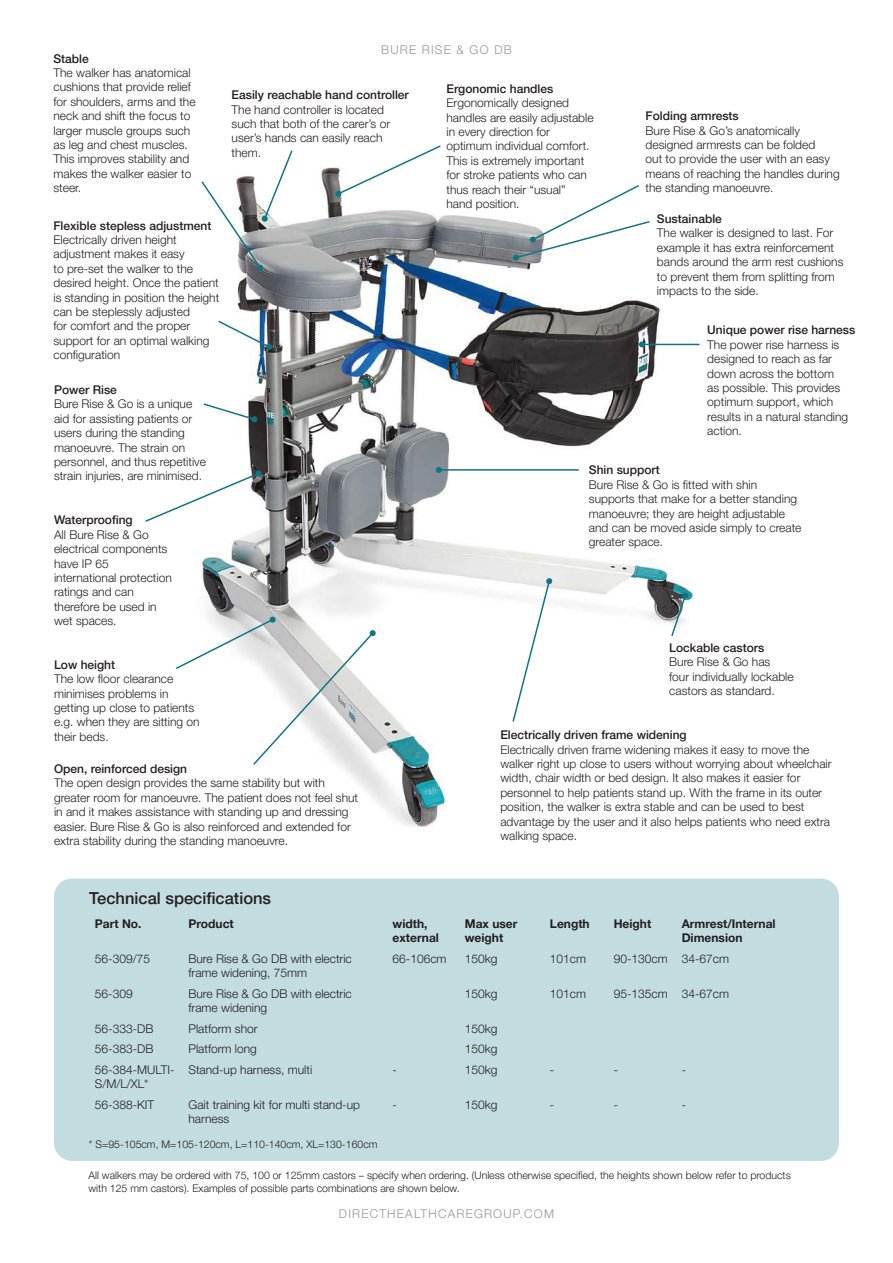
<style>
.page{position:relative;width:893px;height:1263px;background:#fff}
.page>*{position:absolute;margin:0;border:0;box-sizing:border-box;transform-origin:0 0}
.t1{font:500 16.5px "Helvetica Neue LT Pro";color:#231f20}
.t2{font:300 12px/14.4px "Helvetica Neue LT Pro";color:#231f20}
.t3{font:500 12px/14.4px "Helvetica Neue LT Pro";color:#231f20}
.t4{font:700 12px/14.4px "Helvetica Neue LT Pro";color:#231f20}
.t5{font:300 12px "Helvetica Neue LT Pro";letter-spacing:.1em;color:#939597}
.t6{font:300 10.5px "Helvetica Neue LT Pro";color:#231f20}
.s1{font-weight:500}
.s2{font-weight:300}
</style>
<div class="page">
<div style="left:54px;top:878px;width:785px;height:283px;background:#c3dce0;border-radius:18px"></div>
<img style="left:201px;top:167px;width:493px;height:659px">
<hr style="left:642px;top:344px;width:57px;height:1px;background:#0e7583">
<svg style="left:639px;top:341px;width:6px;height:6px"></svg>
<hr style="left:439px;top:469px;width:140px;height:2px;background:#0e7583">
<svg style="left:436px;top:467px;width:6px;height:6px"></svg>
<svg style="left:670px;top:594px;width:17px;height:44px"></svg>
<div style="left:682px;top:592px;width:6px;height:7px;background:#0e7583;border-radius:50%"></div>
<svg style="left:511px;top:578px;width:41px;height:145px"></svg>
<svg style="left:176px;top:617px;width:200px;height:149px"></svg>
<svg style="left:145px;top:470px;width:117px;height:53px"></svg>
<svg style="left:202px;top:402px;width:55px;height:20px"></svg>
<svg style="left:217px;top:319px;width:55px;height:31px"></svg>
<svg style="left:201px;top:150px;width:93px;height:121px"></svg>
<svg style="left:513px;top:184px;width:138px;height:77px"></svg>
<svg style="left:335px;top:145px;width:107px;height:52px"></svg>
<p class="t2" style="left:54px;top:51px;width:139px"><span class="s1">Stable<br></span>The walker has anatomical</p>
<p class="t2" style="left:54px;top:80px;width:139px">cushions that provide relief</p>
<p class="t2" style="left:54px;top:94px;width:144px">for shoulders, arms and the</p>
<p class="t2" style="left:54px;top:108px;width:138px">neck and shift the focus to</p>
<p class="t2" style="left:54px;top:123px;width:138px">larger muscle groups such</p>
<p class="t2" style="left:54px;top:137px;width:136px">as leg and chest muscles.</p>
<p class="t2" style="left:54px;top:152px;width:137px">This improves stability and</p>
<p class="t2" style="left:54px;top:166px;width:139px">makes the walker easier to</p>
<p class="t2" style="left:54px;top:180px;width:29px">steer.</p>
<p class="t3" style="left:54px;top:218px;width:159px">Flexible stepless adjustment<br><span class="s2">Electrically driven height</span></p>
<p class="t2" style="left:54px;top:247px;width:133px">adjustment makes it easy</p>
<p class="t2" style="left:54px;top:261px;width:141px">to pre-set the walker to the</p>
<p class="t2" style="left:54px;top:275px;width:167px">desired height. Once the patient is standing in position the height can be steplessly adjusted<br>for comfort and the proper support for an optimal walking configuration</p>
<p class="t2" style="left:54px;top:382px;width:140px"><span class="s1">Power Rise<br></span>Bure Rise &amp; Go is a unique</p>
<p class="t2" style="left:54px;top:411px;width:154px">aid for assisting patients or users during the standing manoeuvre. The strain on personnel, and thus repetitive strain injuries, are minimised.</p>
<p class="t2" style="left:54px;top:513px;width:119px"><span class="s1">Waterproofing<br></span>All Bure Rise &amp; Go electrical components have IP 65 international protection</p>
<p class="t2" style="left:54px;top:585px;width:104px">ratings and can therefore be used in wet spaces.</p>
<p class="t5" style="left:381px;top:42px;width:132px">BURE RISE &amp; GO DB</p>
<p class="t2" style="left:232px;top:87px;width:179px"><span class="s1">Easily reachable hand controller<br></span>The hand controller is located such that both of the carer’s or</p>
<p class="t2" style="left:232px;top:131px;width:152px">user’s hands can easily reach</p>
<p class="t2" style="left:232px;top:145px;width:31px">them.</p>
<p class="t2" style="left:446px;top:81px;width:149px"><span class="s1">Ergonomic handles<br></span>Ergonomically designed handles are easily adjustable in every direction for optimum individual comfort.<br>This is extremely important for stroke patients who can thus reach their “usual”</p>
<p class="t2" style="left:446px;top:196px;width:75px">hand position.</p>
<p class="t2" style="left:646px;top:108px;width:156px"><span class="s1">Folding armrests<br></span>Bure Rise &amp; Go’s anatomically</p>
<p class="t2" style="left:646px;top:137px;width:171px">designed armrests can be folded</p>
<p class="t2" style="left:646px;top:152px;width:186px">out to provide the user with an easy</p>
<p class="t2" style="left:646px;top:166px;width:196px">means of reaching the handles during</p>
<p class="t2" style="left:646px;top:180px;width:129px">the standing manoeuvre.</p>
<p class="t2" style="left:657px;top:211px;width:188px"><span class="s1">Sustainable<br></span>The walker is designed to last. For example it has extra reinforcement bands around the arm rest cushions to prevent them from splitting from impacts to the side.</p>
<p class="t2" style="left:707px;top:323px;width:150px"><span class="s1">Unique power rise harness<br></span>The power rise harness is designed to reach as far down across the bottom<br>as possible. This provides optimum support, which results in a natural standing</p>
<p class="t2" style="left:707px;top:423px;width:36px">action.</p>
<p class="t2" style="left:589px;top:463px;width:214px"><span class="s1">Shin support<br></span>Bure Rise &amp; Go is fitted with shin supports that make for a better standing manoeuvre; they are height adjustable and can be moved aside simply to create greater space.</p>
<p class="t2" style="left:54px;top:657px;width:147px"><span class="s1">Low height<br></span>The low floor clearance minimises problems in getting up close to patients e.g. when they are sitting on their beds.</p>
<p class="t2" style="left:54px;top:761px;width:306px"><span class="s1">Open, reinforced design<br></span>The open design provides the same stability but with greater room for manoeuvre. The patient does not feel shut in and it makes assistance with standing up and dressing easier. Bure Rise &amp; Go is also reinforced and extended for extra stability during the standing manoeuvre.</p>
<p class="t1" style="left:89px;top:888px;width:183px">Technical specifications</p>
<p class="t3" style="left:669px;top:640px;width:103px">Lockable castors<br><span class="s2">Bure Rise &amp; Go has</span></p>
<p class="t2" style="left:669px;top:669px;width:126px">four individually lockable</p>
<p class="t2" style="left:669px;top:683px;width:107px">castors as standard.</p>
<p class="t2" style="left:500px;top:727px;width:333px"><span class="s1">Electrically driven frame widening<br></span>Electrically driven frame widening makes it easy to move the walker right up close to users without worrying about wheelchair width, chair width or bed design. It also makes it easier for personnel to help patients stand up. With the frame in its outer position, the walker is extra stable and can be used to best advantage by the user and it also helps patients who need extra walking space.</p>
<p class="t4" style="left:95px;top:916px;width:48px">Part No.</p>
<p class="t4" style="left:188px;top:916px;width:47px">Product</p>
<p class="t4" style="left:393px;top:916px;width:48px">width, external</p>
<p class="t4" style="left:465px;top:916px;width:54px">Max user weight</p>
<p class="t4" style="left:550px;top:916px;width:41px">Length</p>
<p class="t4" style="left:614px;top:916px;width:39px">Height</p>
<p class="t4" style="left:682px;top:916px;width:95px">Armrest/Internal<br>Dimension</p>
<p class="t2" style="left:95px;top:951px;width:57px">56-309/75</p>
<p class="t2" style="left:188px;top:951px;width:165px">Bure Rise &amp; Go DB with electric frame widening, 75mm</p>
<p class="t2" style="left:393px;top:951px;width:56px">66-106cm</p>
<p class="t2" style="left:465px;top:951px;width:34px">150kg</p>
<p class="t2" style="left:550px;top:951px;width:38px">101cm</p>
<p class="t2" style="left:614px;top:951px;width:56px">90-130cm</p>
<p class="t2" style="left:682px;top:951px;width:49px">34-67cm</p>
<p class="t2" style="left:95px;top:986px;width:39px">56-309</p>
<p class="t2" style="left:188px;top:986px;width:165px">Bure Rise &amp; Go DB with electric frame widening</p>
<p class="t2" style="left:465px;top:986px;width:34px">150kg</p>
<p class="t2" style="left:550px;top:986px;width:38px">101cm</p>
<p class="t2" style="left:614px;top:986px;width:56px">95-135cm</p>
<p class="t2" style="left:682px;top:986px;width:49px">34-67cm</p>
<p class="t2" style="left:95px;top:1021px;width:60px">56-333-DB</p>
<p class="t2" style="left:188px;top:1021px;width:71px">Platform shor</p>
<p class="t2" style="left:465px;top:1021px;width:34px">150kg</p>
<p class="t2" style="left:95px;top:1042px;width:60px">56-383-DB</p>
<p class="t2" style="left:188px;top:1042px;width:70px">Platform long</p>
<p class="t2" style="left:465px;top:1042px;width:34px">150kg</p>
<p class="t2" style="left:95px;top:1062px;width:81px">56-384-MULTI-<br>S/M/L/XL*</p>
<p class="t2" style="left:188px;top:1062px;width:125px">Stand-up harness, multi</p>
<p class="t2" style="left:393px;top:1062px;width:6px">-</p>
<p class="t2" style="left:465px;top:1062px;width:34px">150kg</p>
<p class="t2" style="left:550px;top:1062px;width:6px">-</p>
<p class="t2" style="left:614px;top:1062px;width:6px">-</p>
<p class="t2" style="left:682px;top:1062px;width:6px">-</p>
<p class="t2" style="left:95px;top:1097px;width:61px">56-388-KIT</p>
<p class="t2" style="left:188px;top:1097px;width:173px">Gait training kit for multi stand-up harness</p>
<p class="t2" style="left:393px;top:1097px;width:6px">-</p>
<p class="t2" style="left:465px;top:1097px;width:34px">150kg</p>
<p class="t2" style="left:550px;top:1097px;width:6px">-</p>
<p class="t2" style="left:614px;top:1097px;width:6px">-</p>
<p class="t2" style="left:682px;top:1097px;width:6px">-</p>
<p class="t6" style="left:89px;top:1137px;width:290px">* S=95-105cm, M=105-120cm, L=110-140cm, XL=130-160cm</p>
<p class="t6" style="left:89px;top:1169px;width:704px">All walkers may be ordered with 75, 100 or 125mm castors – specify when ordering. (Unless otherwise specified, the heights shown below refer to products</p>
<p class="t6" style="left:89px;top:1181px;width:373px">with 125 mm castors). Examples of possible parts combinations are shown below.</p>
<p class="t5" style="left:339px;top:1206px;width:217px">DIRECTHEALTHCAREGROUP.COM</p>
</div>
